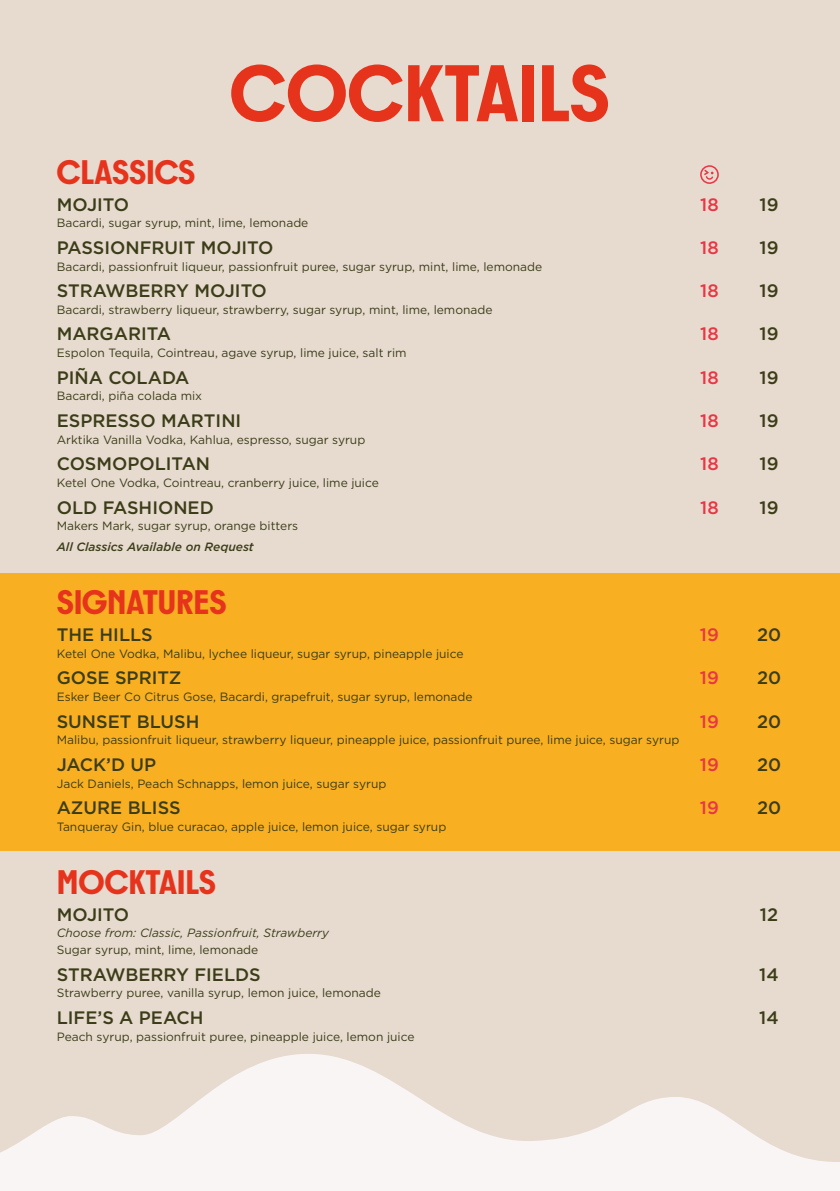
<style>
.page{position:relative;width:840px;height:1191px;background:#fff}
.page>*{position:absolute;margin:0;border:0;box-sizing:border-box;transform-origin:0 0}
.t1{font:700 80px "Gatch";color:#e6331c}
.t2{font:700 34px "Gatch";color:#e6331c}
.t3{font:500 18px "Gotham";color:#3b3d18}
.t4{font:500 18px "Gotham";color:#e73745}
.t5{font:12px "Gotham";color:#3b3d18}
.t6{font:italic 12px "Gotham";color:#3b3d18}
.t7{font:italic 500 12px "Gotham";color:#3b3d18}
</style>
<div class="page">
<div style="left:0;top:0;width:839px;height:1191px;background:#e7dacf"></div>
<svg style="left:0;top:1054px;width:839px;height:137px;fill:#f9f5f5"></svg>
<div style="left:0;top:573px;width:839px;height:277px;background:#f9af22"></div>
<svg style="left:700px;top:165px;width:18px;height:19px"></svg>
<h1 class="t1" style="left:230px;top:50px;width:381px">COCKTAILS</h1>
<h2 class="t2" style="left:57px;top:153px;width:140px">CLASSICS</h2>
<h3 class="t3" style="left:57px;top:192px;width:74px">MOJITO</h3>
<h3 class="t4" style="left:699px;top:192px;width:20px">18</h3>
<h3 class="t3" style="left:759px;top:192px;width:20px">19</h3>
<p class="t5" style="left:57px;top:215px;width:253px">Bacardi, sugar syrup, mint, lime, lemonade</p>
<h3 class="t3" style="left:57px;top:236px;width:218px">PASSIONFRUIT MOJITO</h3>
<h3 class="t4" style="left:699px;top:236px;width:20px">18</h3>
<h3 class="t3" style="left:759px;top:236px;width:20px">19</h3>
<p class="t5" style="left:57px;top:258px;width:487px">Bacardi, passionfruit liqueur, passionfruit puree, sugar syrup, mint, lime, lemonade</p>
<h3 class="t3" style="left:57px;top:279px;width:211px">STRAWBERRY MOJITO</h3>
<h3 class="t4" style="left:699px;top:279px;width:20px">18</h3>
<h3 class="t3" style="left:759px;top:279px;width:20px">19</h3>
<p class="t5" style="left:57px;top:302px;width:437px">Bacardi, strawberry liqueur, strawberry, sugar syrup, mint, lime, lemonade</p>
<h3 class="t3" style="left:57px;top:322px;width:116px">MARGARITA</h3>
<h3 class="t4" style="left:699px;top:322px;width:20px">18</h3>
<h3 class="t3" style="left:759px;top:322px;width:20px">19</h3>
<p class="t5" style="left:57px;top:345px;width:351px">Espolon Tequila, Cointreau, agave syrup, lime juice, salt rim</p>
<h3 class="t3" style="left:57px;top:365px;width:134px">PIÑA COLADA</h3>
<h3 class="t4" style="left:699px;top:365px;width:20px">18</h3>
<h3 class="t3" style="left:759px;top:365px;width:20px">19</h3>
<p class="t5" style="left:57px;top:388px;width:147px">Bacardi, piña colada mix</p>
<h3 class="t3" style="left:57px;top:409px;width:186px">ESPRESSO MARTINI</h3>
<h3 class="t4" style="left:699px;top:409px;width:20px">18</h3>
<h3 class="t3" style="left:759px;top:409px;width:20px">19</h3>
<p class="t5" style="left:57px;top:432px;width:310px">Arktika Vanilla Vodka, Kahlua, espresso, sugar syrup</p>
<h3 class="t3" style="left:57px;top:452px;width:155px">COSMOPOLITAN</h3>
<h3 class="t4" style="left:699px;top:452px;width:20px">18</h3>
<h3 class="t3" style="left:759px;top:452px;width:20px">19</h3>
<p class="t5" style="left:57px;top:475px;width:323px">Ketel One Vodka, Cointreau, cranberry juice, lime juice</p>
<h3 class="t3" style="left:57px;top:495px;width:158px">OLD FASHIONED</h3>
<h3 class="t4" style="left:699px;top:495px;width:20px">18</h3>
<h3 class="t3" style="left:759px;top:495px;width:20px">19</h3>
<p class="t5" style="left:57px;top:518px;width:243px">Makers Mark, sugar syrup, orange bitters</p>
<p class="t7" style="left:57px;top:539px;width:198px">All Classics Available on Request</p>
<h2 class="t2" style="left:57px;top:584px;width:171px">SIGNATURES</h2>
<h3 class="t3" style="left:57px;top:623px;width:97px">THE HILLS</h3>
<h3 class="t4" style="left:699px;top:623px;width:20px">19</h3>
<h3 class="t3" style="left:756px;top:623px;width:26px">20</h3>
<p class="t5" style="left:57px;top:645px;width:408px">Ketel One Vodka, Malibu, lychee liqueur, sugar syrup, pineapple juice</p>
<h3 class="t3" style="left:57px;top:666px;width:126px">GOSE SPRITZ</h3>
<h3 class="t4" style="left:699px;top:666px;width:20px">19</h3>
<h3 class="t3" style="left:756px;top:666px;width:26px">20</h3>
<p class="t5" style="left:57px;top:689px;width:417px">Esker Beer Co Citrus Gose, Bacardi, grapefruit, sugar syrup, lemonade</p>
<h3 class="t3" style="left:57px;top:709px;width:144px">SUNSET BLUSH</h3>
<h3 class="t4" style="left:699px;top:709px;width:20px">19</h3>
<h3 class="t3" style="left:756px;top:709px;width:26px">20</h3>
<p class="t5" style="left:57px;top:732px;width:623px">Malibu, passionfruit liqueur, strawberry liqueur, pineapple juice, passionfruit puree, lime juice, sugar syrup</p>
<h3 class="t3" style="left:57px;top:752px;width:101px">JACK’D UP</h3>
<h3 class="t4" style="left:699px;top:752px;width:20px">19</h3>
<h3 class="t3" style="left:756px;top:752px;width:26px">20</h3>
<p class="t5" style="left:57px;top:775px;width:331px">Jack Daniels, Peach Schnapps, lemon juice, sugar syrup</p>
<h3 class="t3" style="left:57px;top:796px;width:125px">AZURE BLISS</h3>
<h3 class="t4" style="left:699px;top:796px;width:20px">19</h3>
<h3 class="t3" style="left:756px;top:796px;width:26px">20</h3>
<p class="t5" style="left:57px;top:819px;width:391px">Tanqueray Gin, blue curacao, apple juice, lemon juice, sugar syrup</p>
<h2 class="t2" style="left:57px;top:863px;width:161px">MOCKTAILS</h2>
<h3 class="t3" style="left:57px;top:902px;width:74px">MOJITO</h3>
<h3 class="t3" style="left:759px;top:902px;width:20px">12</h3>
<p class="t6" style="left:57px;top:925px;width:273px">Choose from: Classic, Passionfruit, Strawberry</p>
<p class="t5" style="left:57px;top:942px;width:203px">Sugar syrup, mint, lime, lemonade</p>
<h3 class="t3" style="left:57px;top:962px;width:205px">STRAWBERRY FIELDS</h3>
<h3 class="t3" style="left:758px;top:962px;width:21px">14</h3>
<p class="t5" style="left:57px;top:985px;width:325px">Strawberry puree, vanilla syrup, lemon juice, lemonade</p>
<h3 class="t3" style="left:57px;top:1006px;width:148px">LIFE’S A PEACH</h3>
<h3 class="t3" style="left:758px;top:1006px;width:21px">14</h3>
<p class="t5" style="left:57px;top:1028px;width:359px">Peach syrup, passionfruit puree, pineapple juice, lemon juice</p>
</div>
